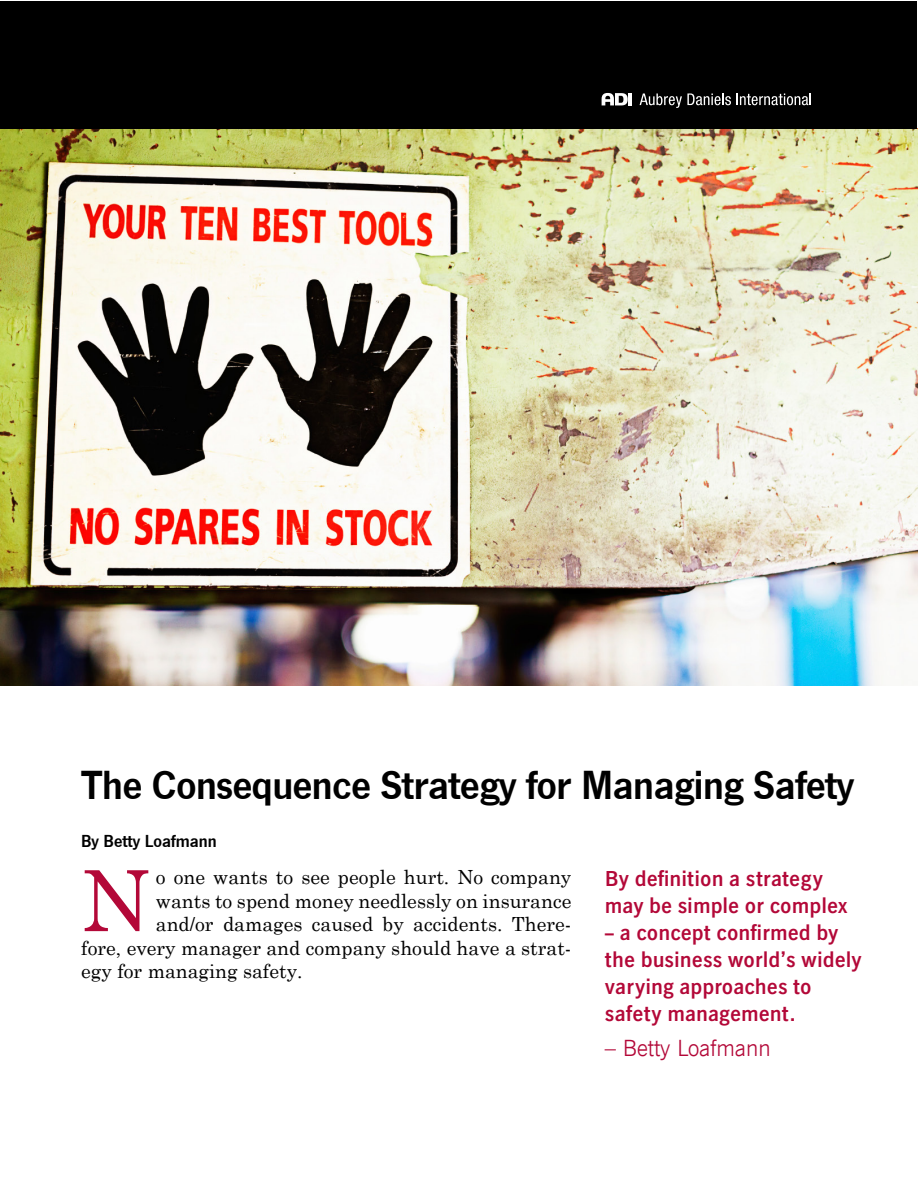
<style>
.page{position:relative;width:918px;height:1188px;background:#fff}
.page>*{position:absolute;margin:0;border:0;box-sizing:border-box;transform-origin:0 0}
.t1{font:84.3px "Century";color:#b30838}
.t2{font:42px "News Got Dem";letter-spacing:-.01em;color:#000}
.t3{font:500 22.5px/27px "News Gothic Text EF Pro";color:#b30838}
.t4{font:22.5px "News Gothic Lt BT";color:#b30838}
.t5{font:19.5px "Century Schoolbook";color:#000}
.t6{font:18px "News Got Dem";color:#000}
</style>
<div class="page">
<img style="left:1px;top:129px;width:917px;height:557px">
<div style="left:1px;top:1px;width:916px;height:128px;background:#000"></div>
<svg style="left:640px;top:93px;width:91px;height:15px"></svg>
<svg style="left:737px;top:93px;width:74px;height:12px"></svg>
<svg style="left:602px;top:93px;width:30px;height:12px"></svg>
<h2 class="t2" style="left:81px;top:760px;width:774px">The Consequence Strategy for Managing Safety</h2>
<p class="t6" style="left:81px;top:831px;width:137px">By Betty Loafmann</p>
<h1 class="t1" style="left:81px;top:830px;width:70px">N</h1>
<p class="t5" style="left:156px;top:861px;width:417px">o one wants to see people hurt. No company</p>
<p class="t3" style="left:605px;top:865px;width:244px">By definition a strategy may be simple or complex</p>
<p class="t3" style="left:605px;top:919px;width:258px">– a concept confirmed by the business world’s widely varying approaches to safety management.</p>
<p class="t4" style="left:605px;top:1033px;width:167px">– Betty Loafmann</p>
<p class="t5" style="left:156px;top:884px;width:417px">wants to spend money needlessly on insurance</p>
<p class="t5" style="left:156px;top:908px;width:417px">and/or damages caused by accidents. There-</p>
<p class="t5" style="left:81px;top:931px;width:492px">fore, every manager and company should have a strat-</p>
<p class="t5" style="left:81px;top:955px;width:223px">egy for managing safety.</p>
</div>
